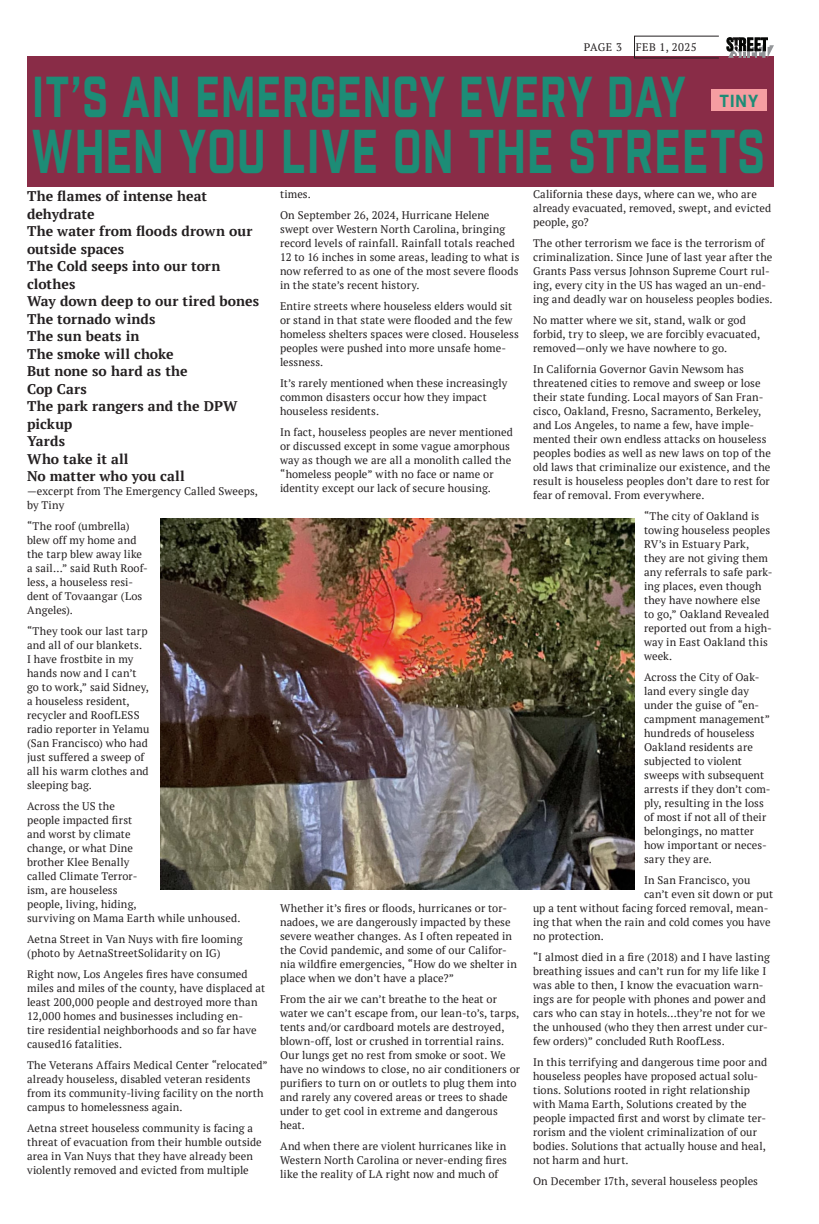
<style>
.page{position:relative;width:819px;height:1224px;background:#fff}
.page>*{position:absolute;margin:0;border:0;box-sizing:border-box;transform-origin:0 0}
.Article_Body{font:60px "Industry Inc Base";letter-spacing:.02em;color:#1d8c76;scale:.75 1}
.Article_Body-2{font:56px "Industry Inc Base";letter-spacing:.015em;color:#1d8c76;scale:.75 1}
.Article_Body-3{font:17px "Industry Inc Base";color:#1d8c76}
.Article_Body-4{font:700 14px/17.5px "PT Serif";color:#231f20}
.Article_Body-5{font:11px/14px "PT Serif";letter-spacing:.005em;color:#231f20}
</style>
<div class="page">
<div style="left:27px;top:56px;width:747px;height:131px;background:#892c47"></div>
<svg style="left:727px;top:38px;width:47px;height:20px"></svg>
<div style="left:634px;top:36px;width:85px;height:22px;border:1px solid #231f20"></div>
<div style="left:711px;top:89px;width:55px;height:22px;background:#f69da1"></div>
<img style="left:160px;top:519px;width:474px;height:371px">
<p class="Article_Body-5" style="left:584px;top:40px;width:40px">PAGE 3</p>
<p class="Article_Body-5" style="left:636px;top:40px;width:62px">FEB 1, 2025</p>
<p class="Article_Body-2" style="left:32px;top:63px;width:873px">IT’S AN EMERGENCY EVERY DAY</p>
<p class="Article_Body" style="left:32px;top:116px;width:979px">WHEN YOU LIVE ON THE STREETS</p>
<p class="Article_Body-3" style="left:720px;top:91px;width:40px">TINY</p>
<p class="Article_Body-4" style="left:27px;top:187px;width:181px">The flames of intense heat dehydrate</p>
<p class="Article_Body-4" style="left:27px;top:222px;width:227px">The water from floods drown our outside spaces</p>
<p class="Article_Body-4" style="left:27px;top:257px;width:195px">The Cold seeps into our torn clothes</p>
<p class="Article_Body-4" style="left:27px;top:292px;width:234px">Way down deep to our tired bones</p>
<p class="Article_Body-4" style="left:27px;top:310px;width:130px">The tornado winds</p>
<p class="Article_Body-4" style="left:27px;top:327px;width:114px">The sun beats in</p>
<p class="Article_Body-4" style="left:27px;top:345px;width:148px">The smoke will choke</p>
<p class="Article_Body-4" style="left:27px;top:362px;width:162px">But none so hard as the</p>
<p class="Article_Body-4" style="left:27px;top:380px;width:61px">Cop Cars</p>
<p class="Article_Body-4" style="left:27px;top:397px;width:212px">The park rangers and the DPW pickup</p>
<p class="Article_Body-4" style="left:27px;top:432px;width:40px">Yards</p>
<p class="Article_Body-4" style="left:27px;top:450px;width:103px">Who take it all</p>
<p class="Article_Body-4" style="left:27px;top:467px;width:159px">No matter who you call</p>
<p class="Article_Body-5" style="left:27px;top:484px;width:233px">—excerpt from The Emergency Called Sweeps, by Tiny</p>
<p class="Article_Body-5" style="left:27px;top:519px;width:122px">“The roof (umbrella) blew off my home and the tarp blew away like a sail…” said Ruth Roof&shy;less, a houseless resi&shy;dent of Tovaangar (Los<br>Angeles).</p>
<p class="Article_Body-5" style="left:27px;top:624px;width:124px">“They took our last tarp and all of our blankets.<br>I have frostbite in my hands now and I can’t go to work,” said Sidney, a houseless resident, recycler and RoofLESS radio reporter in Yelamu (San Francisco) who had just suffered a sweep of all his warm clothes and sleeping bag.</p>
<p class="Article_Body-5" style="left:27px;top:799px;width:215px">Across the US the<br>people impacted first<br>and worst by climate<br>change, or what Dine<br>brother Klee Benally<br>called Climate Terror-<br>ism, are houseless<br>people, living, hiding,<br>surviving on Mama Earth while unhoused.</p>
<p class="Article_Body-5" style="left:27px;top:932px;width:217px">Aetna Street in Van Nuys with fire looming (photo by AetnaStreetSolidarity on IG)</p>
<p class="Article_Body-5" style="left:27px;top:967px;width:240px">Right now, Los Angeles fires have consumed miles and miles of the county, have displaced at least 200,000 people and destroyed more than 12,000 homes and businesses including en-<br>tire residential neighborhoods and so far have caused16 fatalities.</p>
<p class="Article_Body-5" style="left:27px;top:1058px;width:242px">The Veterans Affairs Medical Center “relocated” already houseless, disabled veteran residents from its community-living facility on the north campus to homelessness again.</p>
<p class="Article_Body-5" style="left:27px;top:1121px;width:236px">Aetna street houseless community is facing a threat of evacuation from their humble outside area in Van Nuys that they have already been violently removed and evicted from multiple</p>
<p class="Article_Body-5" style="left:280px;top:187px;width:32px">times.</p>
<p class="Article_Body-5" style="left:280px;top:208px;width:241px">On September 26, 2024, Hurricane Helene swept over Western North Carolina, bringing record levels of rainfall. Rainfall totals reached 12 to 16 inches in some areas, leading to what is now referred to as one of the most severe floods in the state’s recent history.</p>
<p class="Article_Body-5" style="left:280px;top:299px;width:240px">Entire streets where houseless elders would sit or stand in that state were flooded and the few homeless shelters spaces were closed. Houseless peoples were pushed into more unsafe home&shy;lessness.</p>
<p class="Article_Body-5" style="left:280px;top:376px;width:229px">It’s rarely mentioned when these increasingly common disasters occur how they impact houseless residents.</p>
<p class="Article_Body-5" style="left:280px;top:425px;width:234px">In fact, houseless peoples are never mentioned or discussed except in some vague amorphous way as though we are all a monolith called the “homeless people” with no face or name or identity except our lack of secure housing.</p>
<p class="Article_Body-5" style="left:280px;top:901px;width:238px">Whether it’s fires or floods, hurricanes or tor&shy;nadoes, we are dangerously impacted by these severe weather changes. As I often repeated in the Covid pandemic, and some of our Califor&shy;nia wildfire emergencies, “How do we shelter in place when we don’t have a place?”</p>
<p class="Article_Body-5" style="left:280px;top:992px;width:242px">From the air we can’t breathe to the heat or water we can’t escape from, our lean-to’s, tarps, tents and/or cardboard motels are destroyed, blown-off, lost or crushed in torrential rains.<br>Our lungs get no rest from smoke or soot. We have no windows to close, no air conditioners or purifiers to turn on or outlets to plug them into and rarely any covered areas or trees to shade under to get cool in extreme and dangerous heat.</p>
<p class="Article_Body-5" style="left:280px;top:1139px;width:229px;text-align:justify">And when there are violent hurricanes like in Western North Carolina or never-ending fires like the reality of LA right now and much of</p>
<p class="Article_Body-5" style="left:533px;top:187px;width:240px">California these days, where can we, who are already evacuated, removed, swept, and evicted people, go?</p>
<p class="Article_Body-5" style="left:533px;top:236px;width:241px">The other terrorism we face is the terrorism of criminalization. Since June of last year after the Grants Pass versus Johnson Supreme Court rul&shy;ing, every city in the US has waged an un-end&shy;ing and deadly war on houseless peoples bodies.</p>
<p class="Article_Body-5" style="left:533px;top:313px;width:229px">No matter where we sit, stand, walk or god forbid, try to sleep, we are forcibly evacuated, removed—only we have nowhere to go.</p>
<p class="Article_Body-5" style="left:533px;top:362px;width:239px">In California Governor Gavin Newsom has threatened cities to remove and sweep or lose their state funding. Local mayors of San Fran&shy;cisco, Oakland, Fresno, Sacramento, Berkeley, and Los Angeles, to name a few, have imple&shy;mented their own endless attacks on houseless peoples bodies as well as new laws on top of the old laws that criminalize our existence, and the result is houseless peoples don’t dare to rest for fear of removal. From everywhere.</p>
<p class="Article_Body-5" style="left:644px;top:509px;width:130px">“The city of Oakland is towing houseless peoples<br>RV’s in Estuary Park, they are not giving them any referrals to safe park&shy;ing places, even though they have nowhere else to go,” Oakland Revealed reported out from a high&shy;way in East Oakland this week.</p>
<p class="Article_Body-5" style="left:644px;top:670px;width:128px">Across the City of Oak&shy;land every single day under the guise of “en&shy;campment management” hundreds of houseless<br>Oakland residents are subjected to violent sweeps with subsequent arrests if they don’t com&shy;ply, resulting in the loss of most if not all of their belongings, no matter how important or neces&shy;sary they are.</p>
<p class="Article_Body-5" style="left:644px;top:873px;width:108px">In San Francisco, you</p>
<p class="Article_Body-5" style="left:644px;top:887px;width:131px">can’t even sit down or put</p>
<p class="Article_Body-5" style="left:533px;top:901px;width:237px">up a tent without facing forced removal, mean-</p>
<p class="Article_Body-5" style="left:533px;top:915px;width:239px">ing that when the rain and cold comes you have</p>
<p class="Article_Body-5" style="left:533px;top:929px;width:72px">no protection.</p>
<p class="Article_Body-5" style="left:533px;top:950px;width:238px">“I almost died in a fire (2018) and I have lasting breathing issues and can’t run for my life like I was able to then, I know the evacuation warn&shy;ings are for people with phones and power and cars who can stay in hotels…they’re not for we the unhoused (who they then arrest under cur&shy;few orders)” concluded Ruth RoofLess.</p>
<p class="Article_Body-5" style="left:533px;top:1055px;width:236px">In this terrifying and dangerous time poor and houseless peoples have proposed actual solu&shy;tions. Solutions rooted in right relationship with Mama Earth, Solutions created by the people impacted first and worst by climate ter&shy;rorism and the violent criminalization of our bodies. Solutions that actually house and heal, not harm and hurt.</p>
<p class="Article_Body-5" style="left:533px;top:1174px;width:227px">On December 17th, several houseless peoples</p>
</div>
